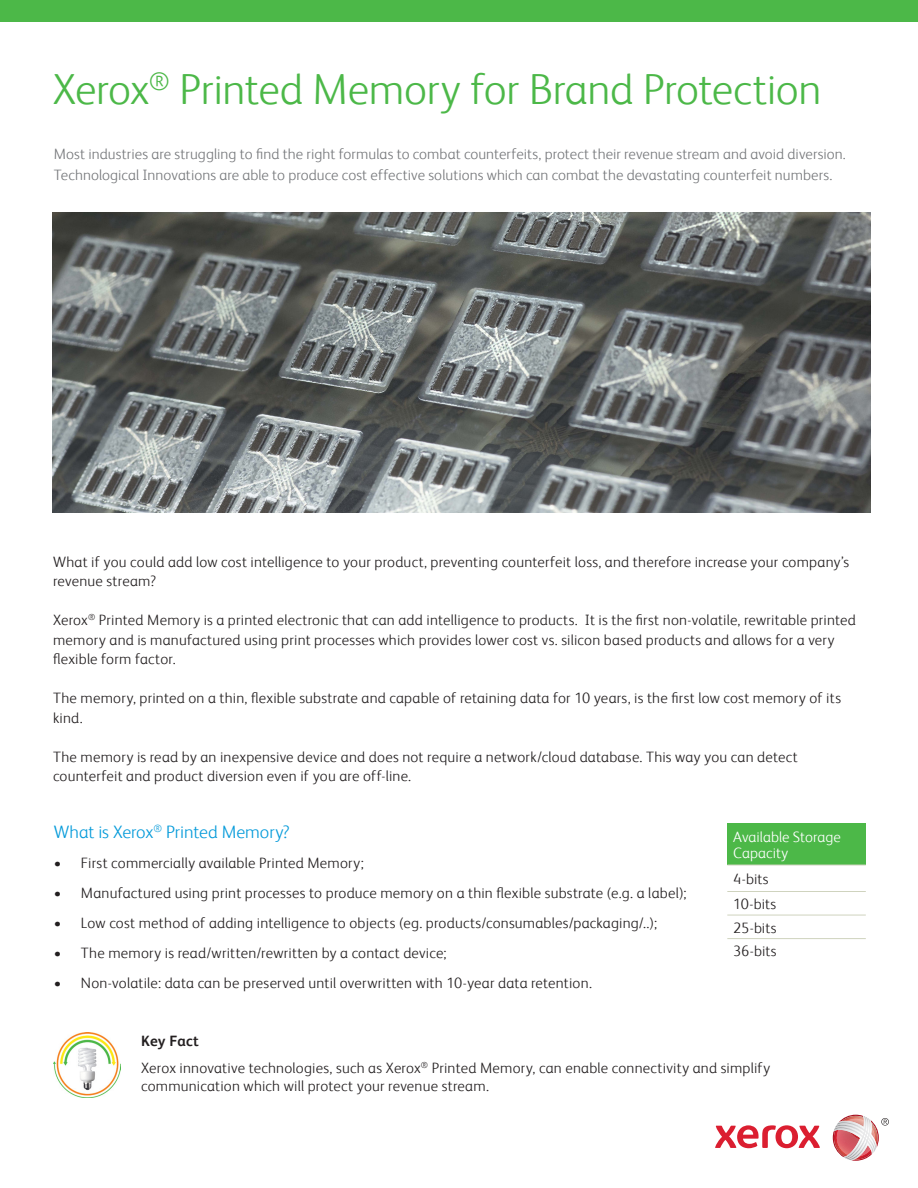
<style>
.page{position:relative;width:918px;height:1188px;background:#fff}
.page>*{position:absolute;margin:0;border:0;box-sizing:border-box;transform-origin:0 0}
.OFC___Headline___Ben{font:300 43.5px "Xerox Sans";letter-spacing:-.01em;color:#4cb848}
.Body_Subhead___C{font:300 18px "Xerox Sans";letter-spacing:-.005em;color:#069bda}
.Body_Text___1st_Para{font:300 15px/19.5px "Xerox Sans";letter-spacing:.015em;color:#231f20}
.Intro___65K{font:300 15px/21px "Xerox Sans";letter-spacing:.005em;color:#76787b}
.Spec_Name{font:300 15px "Xerox Sans";color:#231f20}
.Spec_Name-2{font:300 15px/16.5px "Xerox Sans";letter-spacing:.005em;color:#fff}
.Body_Text___1st_Para-2{font:700 15px "Xerox Sans";letter-spacing:.005em;color:#231f20}
</style>
<div class="page">
<img style="left:53px;top:1033px;width:68px;height:64px">
<div style="left:0;top:0;width:918px;height:22px;background:#4cb848"></div>
<svg style="left:715px;top:1125px;width:105px;height:23px"></svg>
<svg style="left:833px;top:1115px;width:56px;height:46px"></svg>
<div style="left:727px;top:824px;width:139px;height:41px;background:#4cb848"></div>
<hr style="left:727px;top:865px;width:139px;height:1px;background:#cfd3be">
<hr style="left:727px;top:891px;width:139px;height:1px;background:#cfd3be">
<hr style="left:727px;top:915px;width:139px;height:1px;background:#cfd3be">
<hr style="left:727px;top:938px;width:139px;height:1px;background:#cfd3be">
<img style="left:53px;top:213px;width:817px;height:300px">
<p class="OFC___Headline___Ben" style="left:53px;top:61px;width:770px">Xerox<sup>®</sup> Printed Memory for Brand Protection</p>
<p class="Intro___65K" style="left:54px;top:143px;width:793px">Most industries are struggling to find the right formulas to combat counterfeits, protect their revenue stream and avoid diversion.<br>Technological Innovations are able to produce cost effective solutions which can combat the devastating counterfeit numbers.</p>
<p class="Body_Text___1st_Para" style="left:53px;top:551px;width:798px">What if you could add low cost intelligence to your product, preventing counterfeit loss, and therefore increase your company’s revenue stream?</p>
<p class="Body_Text___1st_Para" style="left:53px;top:610px;width:804px">Xerox<sup>®</sup> Printed Memory is a printed electronic that can add intelligence to products. It is the first non-volatile, rewritable printed memory and is manufactured using print processes which provides lower cost vs. silicon based products and allows for a very flexible form factor.</p>
<p class="Body_Text___1st_Para" style="left:53px;top:688px;width:790px">The memory, printed on a thin, flexible substrate and capable of retaining data for 10 years, is the first low cost memory of its kind.</p>
<p class="Body_Text___1st_Para" style="left:53px;top:746px;width:746px">The memory is read by an inexpensive device and does not require a network/cloud database. This way you can detect counterfeit and product diversion even if you are off-line.</p>
<p class="Body_Subhead___C" style="left:54px;top:820px;width:237px">What is Xerox<sup>®</sup> Printed Memory?</p>
<p class="Body_Text___1st_Para" style="left:54px;top:852px;width:311px">• First commercially available Printed Memory;</p>
<p class="Body_Text___1st_Para" style="left:54px;top:882px;width:634px">• Manufactured using print processes to produce memory on a thin flexible substrate (e.g. a label);</p>
<p class="Body_Text___1st_Para" style="left:54px;top:912px;width:605px">• Low cost method of adding intelligence to objects (eg. products/consumables/packaging/..);</p>
<p class="Body_Text___1st_Para" style="left:54px;top:942px;width:394px">• The memory is read/written/rewritten by a contact device;</p>
<p class="Body_Text___1st_Para" style="left:54px;top:972px;width:540px">• Non-volatile: data can be preserved until overwritten with 10-year data retention.</p>
<p class="Spec_Name-2" style="left:733px;top:828px;width:109px">Available Storage<br>Capacity</p>
<p class="Spec_Name" style="left:733px;top:869px;width:37px">4-bits</p>
<p class="Spec_Name" style="left:733px;top:894px;width:45px">10-bits</p>
<p class="Spec_Name" style="left:733px;top:918px;width:45px">25-bits</p>
<p class="Spec_Name" style="left:733px;top:941px;width:45px">36-bits</p>
<p class="Body_Text___1st_Para-2" style="left:141px;top:1030px;width:59px">Key Fact</p>
<p class="Body_Text___1st_Para" style="left:141px;top:1058px;width:630px;line-height:18px">Xerox innovative technologies, such as Xerox<sup>®</sup> Printed Memory, can enable connectivity and simplify communication which will protect your revenue stream.</p>
</div>
